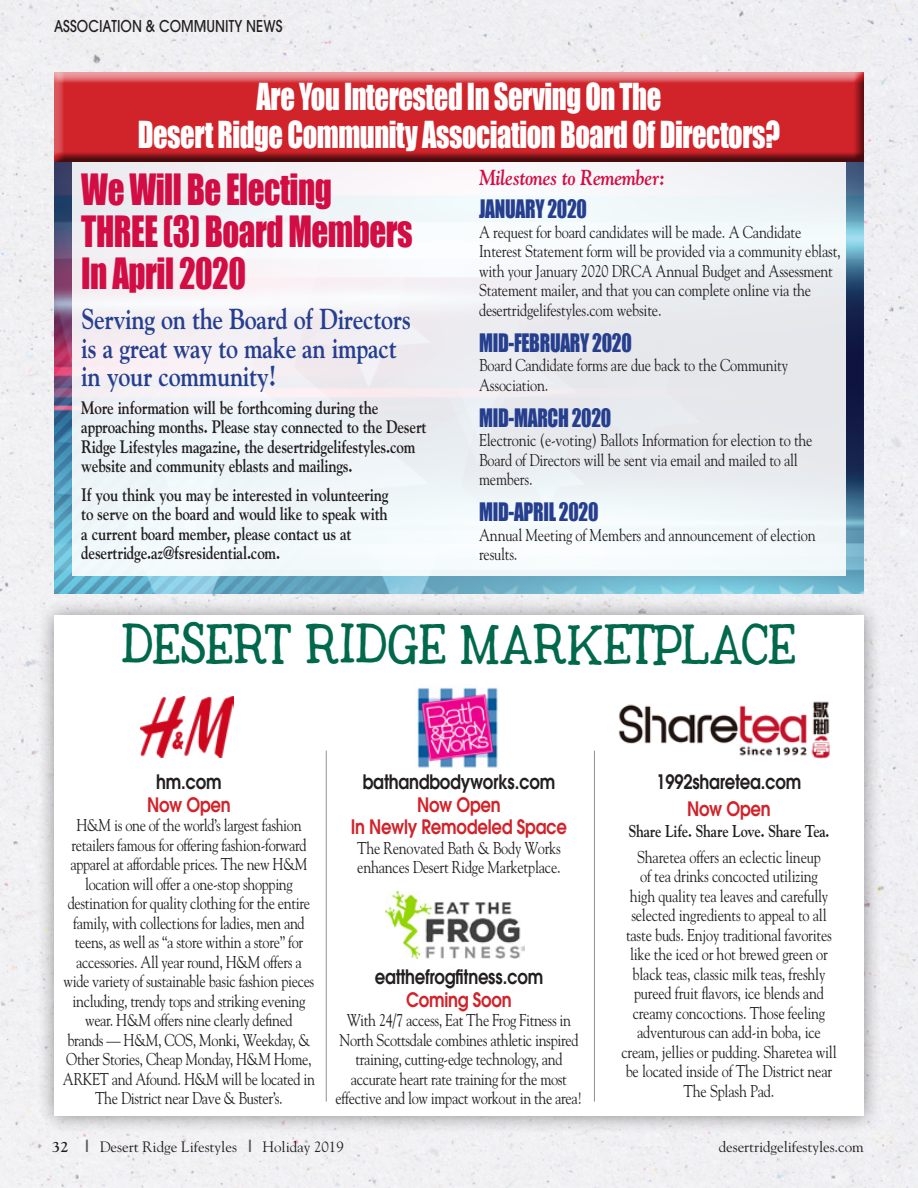
<style>
.page{position:relative;width:918px;height:1188px;background:#f0eff2}
.page>*{position:absolute;margin:0;border:0;box-sizing:border-box;transform-origin:0 0}
.t1{font:39.6px/42px "Impact";letter-spacing:-.015em;color:#d20d44;scale:.83 1}
.t2{font:35.7px "My Own Topher";letter-spacing:.045em;color:#00684b;scale:.8 1}
.t3{font:34.2px/37.5px "Impact";letter-spacing:-.015em;color:#fff;text-align:center;scale:.83 1}
.t4{font:700 28.8px/28.5px "Goudy";letter-spacing:-.015em;color:#253f8e;scale:.83 1}
.t5{font:23.4px "Impact";letter-spacing:-.015em;color:#253f8e;scale:.83 1}
.t6{font:italic 700 21.6px "Goudy";letter-spacing:-.015em;color:#d20d44;scale:.83 1}
.t7{font:600 19.8px "Avant Garde";letter-spacing:-.015em;color:#231f20;scale:.83 1}
.t8{font:600 19.8px/22.5px "Avant Garde";letter-spacing:-.015em;color:#d1232a;text-align:center;scale:.83 1}
.t9{font:700 18px/19.5px "Goudy";letter-spacing:-.015em;color:#231f20;scale:.83 1}
.t10{font:17.1px/19.5px "Goudy";letter-spacing:-.015em;color:#231f20;scale:.83 1}
.t11{font:700 17.1px "Goudy";letter-spacing:-.015em;color:#231f20;scale:.83 1}
.t12{font:500 16.2px "Avant Garde";letter-spacing:.005em;color:#231f20;scale:.83 1}
.t13{font:15px "Goudy";letter-spacing:-.005em;color:#231f20}
.t14{font:700 15px "Goudy";color:#231f20}
.s1{font-family:"Goudy Heavyface";font-size:17.1px;color:#57585a}
</style>
<div class="page">
<div style="left:52px;top:69px;width:814px;height:89px;background:#efeff2"></div>
<div style="left:52px;top:72px;width:814px;height:90px;background:#231f20;opacity:.75"></div>
<img style="left:54px;top:162px;width:810px;height:432px">
<div style="left:72px;top:162px;width:774px;height:414px;background:#f0f2f6"></div>
<div style="left:36px;top:597px;width:846px;height:537px;background:#231f20;opacity:.5"></div>
<div style="left:54px;top:616px;width:810px;height:500px;background:#fff"></div>
<img style="left:141px;top:696px;width:93px;height:61px">
<hr style="left:326px;top:751px;width:1px;height:351px;background:#231f20">
<hr style="left:594px;top:751px;width:1px;height:351px;background:#231f20">
<img style="left:417px;top:687px;width:81px;height:81px">
<img style="left:618px;top:701px;width:212px;height:58px">
<img style="left:385px;top:891px;width:139px;height:68px">
<p class="t12" style="left:54px;top:16px;width:277px">ASSOCIATION &amp; COMMUNITY NEWS</p>
<h3 class="t3" style="left:138px;top:77px;width:775px">Are You Interested In Serving On The<br>Desert Ridge Community Association Board Of Directors?</h3>
<h1 class="t1" style="left:81px;top:167px;width:401px">We Will Be Electing<br>THREE (3) Board Members<br>In April 2020</h1>
<h3 class="t4" style="left:81px;top:305px;width:399px">Serving on the Board of Directors is a great way to make an impact in your community!</h3>
<p class="t6" style="left:479px;top:164px;width:226px">Milestones to Remember:</p>
<h3 class="t5" style="left:479px;top:191px;width:132px">JANUARY 2020</h3>
<p class="t10" style="left:479px;top:221px;width:437px">A request for board candidates will be made. A Candidate Interest Statement form will be provided via a community eblast, with your January 2020 DRCA Annual Budget and Assessment Statement mailer, and that you can complete online via the desertridgelifestyles.com website.</p>
<h3 class="t5" style="left:479px;top:324px;width:186px">MID-FEBRUARY 2020</h3>
<p class="t10" style="left:479px;top:355px;width:374px">Board Candidate forms are due back to the Community<br>Association.</p>
<h3 class="t5" style="left:479px;top:399px;width:161px">MID-MARCH 2020</h3>
<p class="t10" style="left:479px;top:430px;width:403px">Electronic (e-voting) Ballots Information for election to the<br>Board of Directors will be sent via email and mailed to all members.</p>
<h3 class="t5" style="left:479px;top:494px;width:145px">MID-APRIL 2020</h3>
<p class="t10" style="left:479px;top:524px;width:407px">Annual Meeting of Members and announcement of election results.</p>
<p class="t9" style="left:81px;top:398px;width:418px">More information will be forthcoming during the approaching months. Please stay connected to the Desert Ridge Lifestyles magazine, the desertridgelifestyles.com website and community eblasts and mailings.</p>
<p class="t9" style="left:81px;top:485px;width:372px">If you think you may be interested in volunteering to serve on the board and would like to speak with a current board member, please contact us at desertridge.az@fsresidential.com.</p>
<h2 class="t2" style="left:123px;top:632px;width:843px">DESERT RIDGE MARKETPLACE</h2>
<p class="t7" style="left:156px;top:769px;width:80px">hm.com</p>
<p class="t8" style="left:147px;top:793px;width:102px">Now Open</p>
<p class="t10" style="left:63px;top:815px;width:305px;text-align:center">H&amp;M is one of the world’s largest fashion retailers famous for offering fashion-forward apparel at affordable prices. The new H&amp;M location will offer a one-stop shopping destination for quality clothing for the entire family, with collections for ladies, men and teens, as well as “a store within a store” for accessories. All year round, H&amp;M offers a wide variety of sustainable basic fashion pieces including, trendy tops and striking evening wear. H&amp;M offers nine clearly defined<br>brands — H&amp;M, COS, Monki, Weekday, &amp; Other Stories, Cheap Monday, H&amp;M Home, ARKET and Afound. H&amp;M will be located in The District near Dave &amp; Buster’s.</p>
<p class="t7" style="left:363px;top:769px;width:234px">bathandbodyworks.com</p>
<p class="t8" style="left:351px;top:793px;width:262px">Now Open<br>In Newly Remodeled Space</p>
<p class="t10" style="left:357px;top:838px;width:247px">The Renovated Bath &amp; Body Works enhances Desert Ridge Marketplace.</p>
<p class="t7" style="left:375px;top:964px;width:204px">eatthefrogfitness.com</p>
<p class="t8" style="left:406px;top:988px;width:129px">Coming Soon</p>
<p class="t10" style="left:336px;top:1010px;width:299px;text-align:center">With 24/7 access, Eat The Frog Fitness in North Scottsdale combines athletic inspired training, cutting-edge technology, and accurate heart rate training for the most effective and low impact workout in the area!</p>
<p class="t7" style="left:657px;top:769px;width:176px">1992sharetea.com</p>
<p class="t8" style="left:687px;top:797px;width:102px">Now Open</p>
<p class="t11" style="left:628px;top:821px;width:244px">Share Life. Share Love. Share Tea.</p>
<p class="t10" style="left:621px;top:847px;width:261px;text-align:center">Sharetea offers an eclectic lineup<br>of tea drinks concocted utilizing<br>high quality tea leaves and carefully selected ingredients to appeal to all taste buds. Enjoy traditional favorites like the iced or hot brewed green or black teas, classic milk teas, freshly pureed fruit flavors, ice blends and creamy concoctions. Those feeling adventurous can add-in boba, ice cream, jellies or pudding. Sharetea will be located inside of The District near The Splash Pad.</p>
<p class="t14" style="left:52px;top:1137px;width:18px">32</p>
<p class="t13" style="left:86px;top:1137px;width:260px"><span class="s1">|</span> Desert Ridge Lifestyles <span class="s1">|</span> Holiday 2019</p>
<p class="t13" style="left:719px;top:1137px;width:147px">desertridgelifestyles.com</p>
</div>
